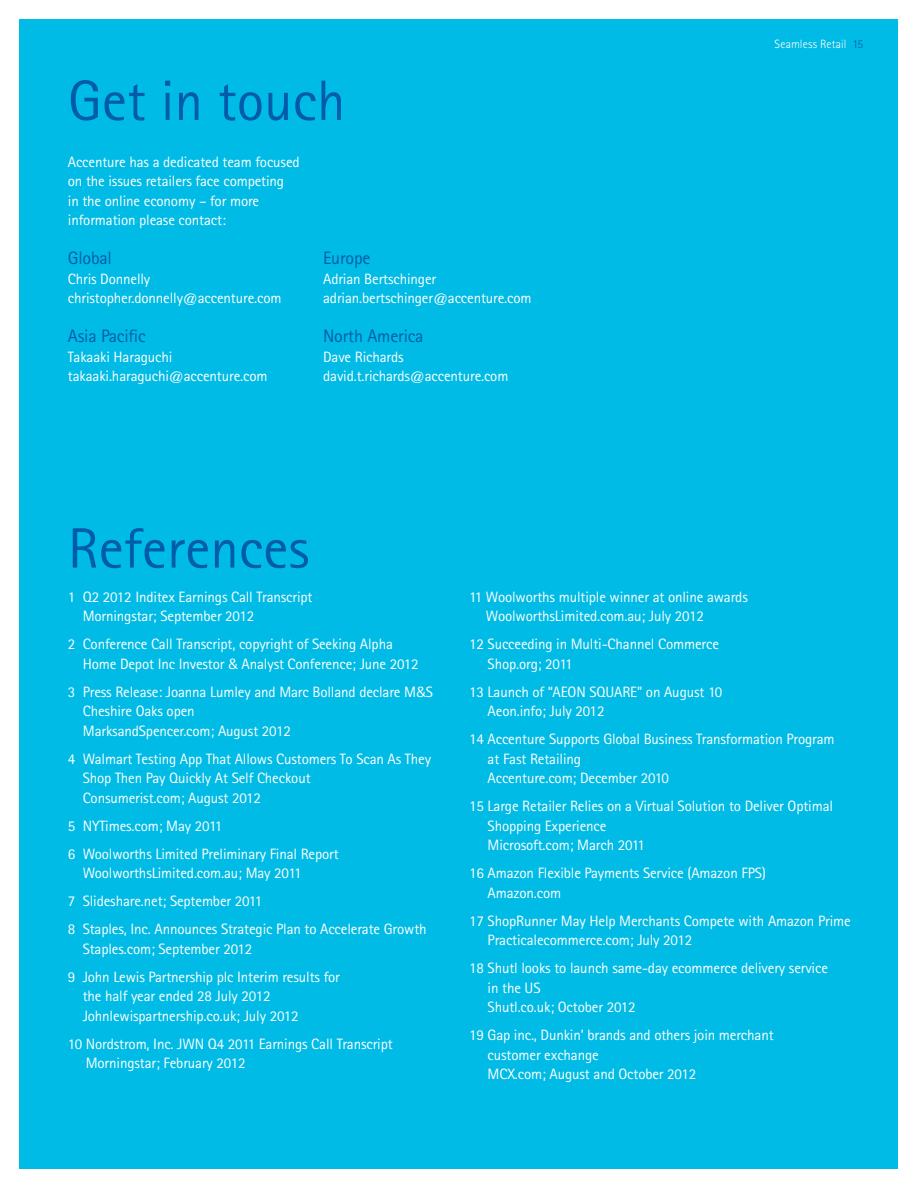
<style>
.page{position:relative;width:918px;height:1188px;background:#fff}
.page>*{position:absolute;margin:0;border:0;box-sizing:border-box;transform-origin:0 0}
.t1{font:57px "Agfa Rotis Sans Serif";color:#005cab}
.t2{font:18px "Agfa Rotis Sans Serif";letter-spacing:-.01em;color:#005cab}
.t3{font:15px/19.5px "Agfa Rotis Sans Serif";letter-spacing:-.01em;color:#fff}
.t4{font:300 12px "Agfa Rotis Sans Serif";letter-spacing:.01em;color:#fff}
.s1{color:#005cab}
</style>
<div class="page">
<div style="left:20px;top:19px;width:878px;height:1150px;background:#00bbe5"></div>
<h1 class="t1" style="left:68px;top:67px;width:279px">Get in touch</h1>
<p class="t3" style="left:68px;top:152px;width:233px">Accenture has a dedicated team focused on the issues retailers face competing<br>in the online economy – for more information please contact:</p>
<p class="t2" style="left:68px;top:248px;width:46px">Global</p>
<p class="t3" style="left:68px;top:269px;width:215px">Chris Donnelly christopher.donnelly@accenture.com</p>
<p class="t2" style="left:68px;top:326px;width:79px">Asia Pacific</p>
<p class="t3" style="left:68px;top:347px;width:201px">Takaaki Haraguchi takaaki.haraguchi@accenture.com</p>
<p class="t2" style="left:323px;top:248px;width:49px">Europe</p>
<p class="t3" style="left:323px;top:269px;width:210px">Adrian Bertschinger adrian.bertschinger@accenture.com</p>
<p class="t2" style="left:323px;top:326px;width:102px">North America</p>
<p class="t3" style="left:323px;top:347px;width:187px">Dave Richards david.t.richards@accenture.com</p>
<h1 class="t1" style="left:68px;top:515px;width:243px">References</h1>
<p class="t4" style="left:775px;top:37px;width:90px">Seamless Retail <span class="s1">15</span></p>
<p class="t3" style="left:83px;top:587px;width:231px;text-indent:-15px">1 Q2 2012 Inditex Earnings Call Transcript<br>Morningstar; September 2012</p>
<p class="t3" style="left:83px;top:634px;width:338px;text-indent:-15px">2 Conference Call Transcript, copyright of Seeking Alpha<br>Home Depot Inc Investor &amp; Analyst Conference; June 2012</p>
<p class="t3" style="left:83px;top:682px;width:352px;text-indent:-15px">3 Press Release: Joanna Lumley and Marc Bolland declare M&amp;S<br>Cheshire Oaks open<br>MarksandSpencer.com; August 2012</p>
<p class="t3" style="left:83px;top:749px;width:350px;text-indent:-15px">4 Walmart Testing App That Allows Customers To Scan As They<br>Shop Then Pay Quickly At Self Checkout<br>Consumerist.com; August 2012</p>
<p class="t3" style="left:68px;top:812px;width:272px;line-height:28px">5 NYTimes.com; May 2011<br>6 Woolworths Limited Preliminary Final Report</p>
<p class="t3" style="left:68px;top:859px;width:360px;line-height:28px;text-indent:15px">WoolworthsLimited.com.au; May 2011<br>7 Slideshare.net; September 2011<br>8 Staples, Inc. Announces Strategic Plan to Accelerate Growth</p>
<p class="t3" style="left:68px;top:935px;width:274px;line-height:28px;text-indent:15px">Staples.com; September 2012<br>9 John Lewis Partnership plc Interim results for</p>
<p class="t3" style="left:83px;top:986px;width:217px">the half year ended 28 July 2012<br>Johnlewispartnership.co.uk; July 2012</p>
<p class="t3" style="left:86px;top:1034px;width:309px;text-indent:-18px">10 Nordstrom, Inc. JWN Q4 2011 Earnings Call Transcript<br>Morningstar; February 2012</p>
<p class="t3" style="left:486px;top:587px;width:263px;text-indent:-17px">11 Woolworths multiple winner at online awards<br>WoolworthsLimited.com.au; July 2012</p>
<p class="t3" style="left:488px;top:634px;width:233px;text-indent:-18px">12 Succeeding in Multi-Channel Commerce<br>Shop.org; 2011</p>
<p class="t3" style="left:488px;top:682px;width:236px;text-indent:-18px">13 Launch of “AEON SQUARE” on August 10<br>Aeon.info; July 2012</p>
<p class="t3" style="left:488px;top:729px;width:349px;text-indent:-18px">14 Accenture Supports Global Business Transformation Program at Fast Retailing<br>Accenture.com; December 2010</p>
<p class="t3" style="left:488px;top:796px;width:347px;text-indent:-18px">15 Large Retailer Relies on a Virtual Solution to Deliver Optimal<br>Shopping Experience<br>Microsoft.com; March 2011</p>
<p class="t3" style="left:488px;top:863px;width:280px;text-indent:-18px">16 Amazon Flexible Payments Service (Amazon FPS)<br>Amazon.com</p>
<p class="t3" style="left:488px;top:911px;width:365px;text-indent:-18px">17 ShopRunner May Help Merchants Compete with Amazon Prime<br>Practicalecommerce.com; July 2012</p>
<p class="t3" style="left:488px;top:958px;width:342px;text-indent:-18px">18 Shutl looks to launch same-day ecommerce delivery service in the US<br>Shutl.co.uk; October 2012</p>
<p class="t3" style="left:488px;top:1025px;width:288px;text-indent:-18px">19 Gap inc., Dunkin’ brands and others join merchant customer exchange<br>MCX.com; August and October 2012</p>
</div>
